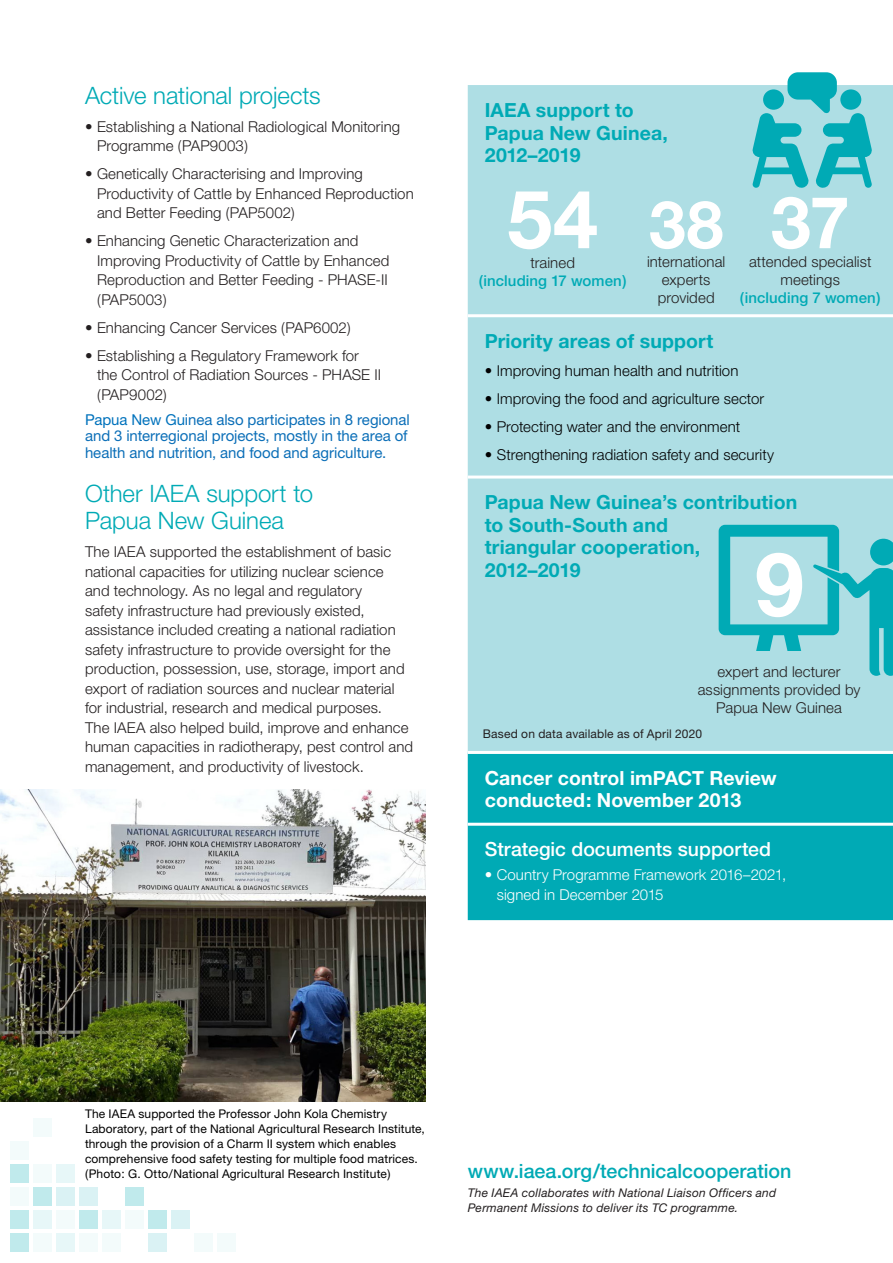
<style>
.page{position:relative;width:893px;height:1263px;background:#fff}
.page>*{position:absolute;margin:0;border:0;box-sizing:border-box;transform-origin:0 0}
.t1{font:700 88.5px "Helvetica Neue";color:#fff}
.t2{font:700 81px "Helvetica Neue";color:#fff}
.t3{font:700 72px "Helvetica Neue";color:#fff}
.t4{font:700 66px "Helvetica Neue";color:#fff}
.Heading{font:300 24px/27px "Helvetica Neue";letter-spacing:-.005em;color:#00aab5}
.Subhead{font:500 19.65px "Helvetica Neue";color:#00aab5}
.t5{font:700 19.5px/22.5px "Helvetica Neue";letter-spacing:.005em;color:#00aab5}
.t6{font:700 19.5px/22.5px "Helvetica Neue";letter-spacing:.005em;color:#fff}
.Subhead-2{font:500 19.5px "Helvetica Neue";color:#fff}
.t7{font:300 15px/19.5px "Helvetica Neue";letter-spacing:.005em;color:#231f20}
.t8{font:300 15px "Helvetica Neue";letter-spacing:.005em;color:#000001}
.Subhead-3{font:15px/16.5px "Helvetica Neue";letter-spacing:-.005em;color:#0c6fb8}
.t9{font:300 15px/19.5px "Helvetica Neue";letter-spacing:.005em;color:#fff}
.t10{font:500 15px "Helvetica Neue";letter-spacing:.005em;color:#00aab5}
.t11{font:12px/15px "Helvetica Neue";letter-spacing:.01em;color:#000001}
.t12{font:italic 12px/15px "Helvetica Neue";letter-spacing:.02em;color:#231f20}
.t13{font:12px "Helvetica Neue";letter-spacing:.015em;color:#231f20}
.s1{color:#0072bc}
</style>
<div class="page">
<div style="left:11px;top:1233px;width:18px;height:18px;background:#c0eaec"></div>
<div style="left:11px;top:1210px;width:18px;height:18px;background:#c0eaec"></div>
<div style="left:11px;top:1187px;width:18px;height:18px;background:#f3fbfb"></div>
<div style="left:11px;top:1164px;width:18px;height:19px;background:#c0eaec"></div>
<div style="left:11px;top:1141px;width:18px;height:19px;background:#f3fbfb"></div>
<div style="left:34px;top:1233px;width:18px;height:18px;background:#f3fbfb"></div>
<div style="left:34px;top:1210px;width:18px;height:18px;background:#e7f7f8"></div>
<div style="left:34px;top:1187px;width:18px;height:18px;background:#c0eaec"></div>
<div style="left:34px;top:1164px;width:18px;height:19px;background:#f3fbfb"></div>
<div style="left:34px;top:1118px;width:18px;height:19px;background:#f3fbfb"></div>
<div style="left:57px;top:1233px;width:18px;height:18px;background:#e7f7f8"></div>
<div style="left:57px;top:1210px;width:18px;height:18px;background:#f3fbfb"></div>
<div style="left:57px;top:1187px;width:18px;height:18px;background:#daf2f4"></div>
<div style="left:57px;top:1164px;width:18px;height:19px;background:#e7f7f8"></div>
<div style="left:79px;top:1233px;width:19px;height:18px;background:#f3fbfb"></div>
<div style="left:79px;top:1210px;width:19px;height:18px;background:#c0eaec"></div>
<div style="left:79px;top:1187px;width:19px;height:18px;background:#daf2f4"></div>
<div style="left:102px;top:1233px;width:19px;height:18px;background:#f3fbfb"></div>
<div style="left:102px;top:1210px;width:19px;height:18px;background:#e7f7f8"></div>
<div style="left:125px;top:1210px;width:19px;height:18px;background:#f3fbfb"></div>
<div style="left:125px;top:1187px;width:19px;height:18px;background:#c0eaec"></div>
<div style="left:148px;top:1233px;width:19px;height:18px;background:#daf2f4"></div>
<div style="left:148px;top:1210px;width:19px;height:18px;background:#c0eaec"></div>
<div style="left:171px;top:1210px;width:19px;height:18px;background:#daf2f4"></div>
<div style="left:194px;top:1233px;width:19px;height:18px;background:#f3fbfb"></div>
<div style="left:217px;top:1233px;width:18px;height:18px;background:#f3fbfb"></div>
<div style="left:468px;top:85px;width:425px;height:666px;background:#aedee4"></div>
<div style="left:468px;top:754px;width:425px;height:166px;background:#00aab5"></div>
<hr style="left:468px;top:314px;width:425px;height:3px;background:#fff">
<hr style="left:468px;top:475px;width:425px;height:3px;background:#fff">
<hr style="left:468px;top:823px;width:425px;height:3px;background:#fff">
<svg style="left:752px;top:72px;width:121px;height:116px;background:#60c7cf"></svg>
<svg style="left:719px;top:525px;width:174px;height:199px;background:#78cdd5"></svg>
<div style="left:718px;top:651px;width:122px;height:83px;background:#aedee4"></div>
<img style="left:0;top:790px;width:425px;height:311px">
<p class="Heading" style="left:85px;top:81px;width:237px">Active national projects</p>
<p class="t7" style="left:97px;top:117px;width:305px;text-indent:-12px">• Establishing a National Radiological Monitoring<br>Programme (PAP9003)</p>
<p class="t7" style="left:97px;top:164px;width:318px;text-indent:-12px">• Genetically Characterising and Improving<br>Productivity of Cattle by Enhanced Reproduction and Better Feeding (PAP5002)</p>
<p class="t7" style="left:97px;top:231px;width:294px;text-indent:-12px">• Enhancing Genetic Characterization and Improving Productivity of Cattle by Enhanced Reproduction and Better Feeding - PHASE-II (PAP5003)</p>
<p class="t7" style="left:85px;top:318px;width:267px">• Enhancing Cancer Services (PAP6002)</p>
<p class="t7" style="left:97px;top:346px;width:285px;text-indent:-12px">• Establishing a Regulatory Framework for the Control of Radiation Sources - PHASE II (PAP9002)</p>
<p class="Subhead-3" style="left:85px;top:411px;width:326px"><span class="s1">Papua New Gu</span>inea also participates in 8 regional and 3 interregional projects, mostly in the area of health and nutrition, and food and agriculture.</p>
<p class="Heading" style="left:85px;top:479px;width:229px">Other IAEA support to<br>Papua New Guinea</p>
<p class="t7" style="left:85px;top:542px;width:330px">The IAEA supported the establishment of basic national capacities for utilizing nuclear science<br>and technology. As no legal and regulatory<br>safety infrastructure had previously existed, assistance included creating a national radiation safety infrastructure to provide oversight for the production, possession, use, storage, import and export of radiation sources and nuclear material for industrial, research and medical purposes.<br>The IAEA also helped build, improve and enhance human capacities in radiotherapy, pest control and management, and productivity of livestock.</p>
<p class="t5" style="left:485px;top:99px;width:185px">IAEA support to<br>Papua New Guinea,<br>2012–2019</p>
<p class="t2" style="left:507px;top:169px;width:92px">54</p>
<p class="t7" style="left:530px;top:252px;width:46px">trained</p>
<p class="t10" style="left:479px;top:271px;width:149px">(including 17 women)</p>
<p class="t4" style="left:649px;top:184px;width:76px">38</p>
<p class="t3" style="left:771px;top:178px;width:80px">37</p>
<p class="t7" style="left:647px;top:253px;width:80px;line-height:18px;text-align:center">international experts provided</p>
<p class="t7" style="left:749px;top:253px;width:124px;line-height:18px;text-align:center">attended specialist meetings</p>
<p class="t10" style="left:740px;top:289px;width:142px">(including 7 women)</p>
<p class="t5" style="left:485px;top:329px;width:230px">Priority areas of support</p>
<p class="t8" style="left:485px;top:361px;width:255px">• Improving human health and nutrition</p>
<p class="t8" style="left:485px;top:389px;width:281px">• Improving the food and agriculture sector</p>
<p class="t8" style="left:485px;top:417px;width:257px">• Protecting water and the environment</p>
<p class="t8" style="left:485px;top:445px;width:291px">• Strengthening radiation safety and security</p>
<p class="t5" style="left:485px;top:491px;width:314px">Papua New Guinea’s contribution to South-South and<br>triangular cooperation,<br>2012–2019</p>
<p class="t1" style="left:755px;top:530px;width:51px">9</p>
<p class="t7" style="left:698px;top:662px;width:164px;line-height:18px;text-align:center">expert and lecturer assignments provided by<br>Papua New Guinea</p>
<p class="t13" style="left:483px;top:727px;width:221px">Based on data available as of April 2020</p>
<p class="t6" style="left:485px;top:766px;width:294px">Cancer control imPACT Review conducted: November 2013</p>
<p class="Subhead-2" style="left:485px;top:838px;width:288px">Strategic documents supported</p>
<p class="t9" style="left:497px;top:865px;width:291px;text-indent:-12px">• Country Programme Framework 2016–2021, signed in December 2015</p>
<p class="t11" style="left:85px;top:1106px;width:341px">The IAEA supported the Professor John Kola Chemistry Laboratory, part of the National Agricultural Research Institute, through the provision of a Charm II system which enables comprehensive food safety testing for multiple food matrices. (Photo: G. Otto/National Agricultural Research Institute)</p>
<p class="Subhead" style="left:468px;top:1159px;width:325px">www.iaea.org/technicalcooperation</p>
<p class="t12" style="left:468px;top:1185px;width:310px">The IAEA collaborates with National Liaison Officers and<br>Permanent Missions to deliver its TC programme.</p>
</div>
